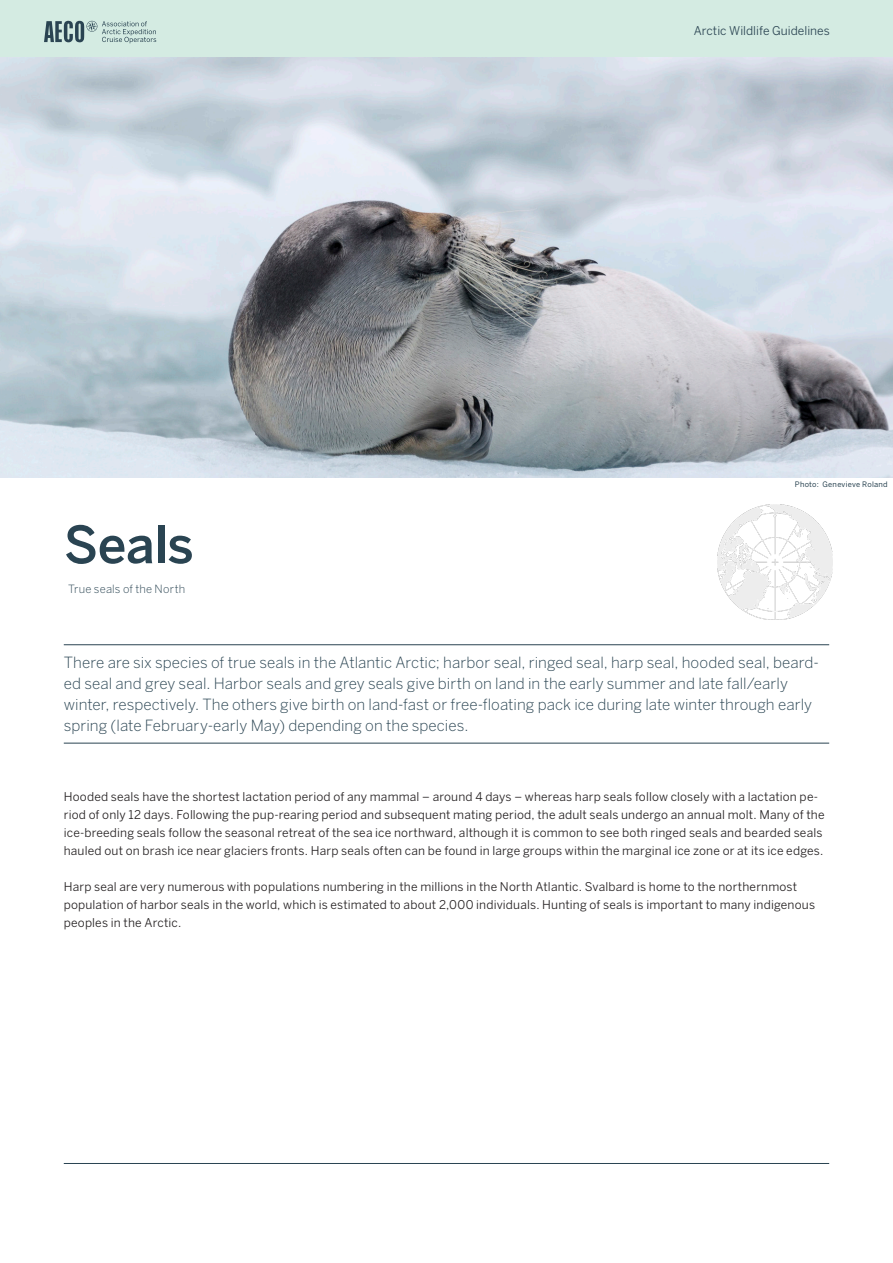
<style>
.page{position:relative;width:893px;height:1263px;background:#fff}
.page>*{position:absolute;margin:0;border:0;box-sizing:border-box;transform-origin:0 0}
.t1{font:500 51px "Benton Sans";letter-spacing:-.01em;color:#2a4452}
.Ingress{font:300 15.3px/21px "Benton Sans";letter-spacing:.005em;color:#2a4452}
.Facts{font:12px/18px "Benton Sans";letter-spacing:.015em;color:#231f20}
.Faste_elementer__topp{font:12px "Benton Sans";color:#2a4452}
.Ingress_HEAD{font:300 11.25px "Benton Sans";letter-spacing:.015em;color:#2a4452}
.picture_credits{font:7.5px "Benton Sans";letter-spacing:.03em;color:#2a4452}
</style>
<div class="page">
<img style="left:0;top:56px;width:893px;height:421px">
<hr style="left:64px;top:644px;width:765px;height:1px;background:#2a4452">
<hr style="left:64px;top:1163px;width:765px;height:1px;background:#2a4452">
<hr style="left:64px;top:743px;width:765px;height:1px;background:#2a4452">
<img style="left:718px;top:505px;width:114px;height:114px">
<div style="left:0;top:0;width:893px;height:56px;background:#d4ebe2"></div>
<svg style="left:44px;top:21px;width:112px;height:22px"></svg>
<p class="Faste_elementer__topp" style="left:694px;top:23px;width:138px">Arctic Wildlife Guidelines</p>
<p class="t1" style="left:64px;top:514px;width:132px">Seals</p>
<p class="Ingress_HEAD" style="left:68px;top:582px;width:119px">True seals of the North</p>
<p class="picture_credits" style="left:795px;top:480px;width:94px">Photo: Genevieve Roland</p>
<p class="Ingress" style="left:64px;top:651px;width:756px">There are six species of true seals in the Atlantic Arctic; harbor seal, ringed seal, harp seal, hooded seal, beard&shy;ed seal and grey seal. Harbor seals and grey seals give birth on land in the early summer and late fall/early winter, respectively. The others give birth on land-fast or free-floating pack ice during late winter through early spring (late February-early May) depending on the species.</p>
<p class="Facts" style="left:64px;top:788px;width:762px">Hooded seals have the shortest lactation period of any mammal – around 4 days – whereas harp seals follow closely with a lactation pe&shy;riod of only 12 days. Following the pup-rearing period and subsequent mating period, the adult seals undergo an annual molt. Many of the ice-breeding seals follow the seasonal retreat of the sea ice northward, although it is common to see both ringed seals and bearded seals hauled out on brash ice near glaciers fronts. Harp seals often can be found in large groups within the marginal ice zone or at its ice edges.</p>
<p class="Facts" style="left:64px;top:878px;width:753px">Harp seal are very numerous with populations numbering in the millions in the North Atlantic. Svalbard is home to the northernmost population of harbor seals in the world, which is estimated to about 2,000 individuals. Hunting of seals is important to many indigenous peoples in the Arctic.</p>
</div>
